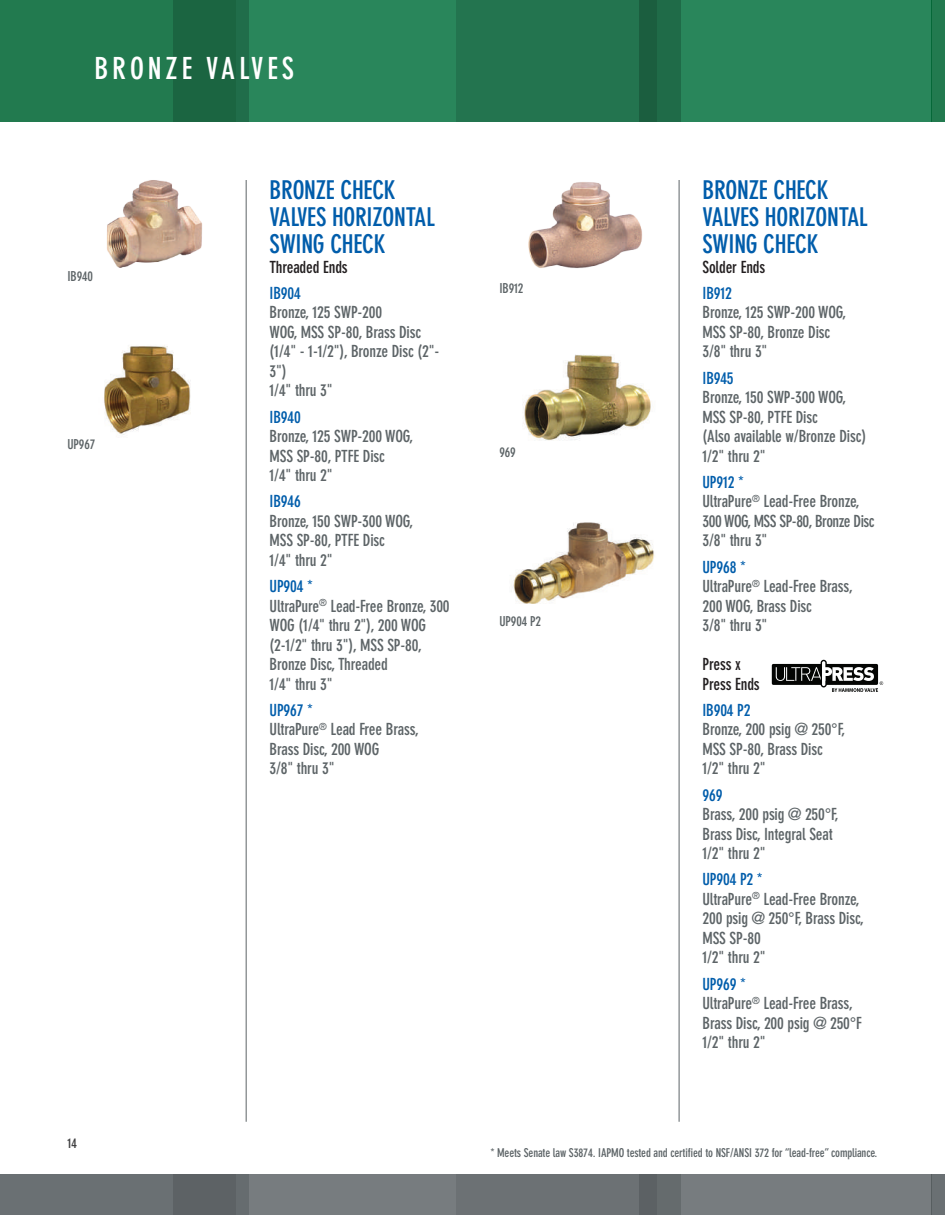
<style>
.page{position:relative;width:945px;height:1215px;background:#fff}
.page>*{position:absolute;margin:0;border:0;box-sizing:border-box;transform-origin:0 0}
.t1{font:700 condensed 30px "DIN Neuzeit Grotesk";letter-spacing:.13em;color:#fff}
.t2{font:700 condensed 25.5px/27px "DIN Neuzeit Grotesk";letter-spacing:-.01em;color:#015dab}
.t3{font:700 condensed 16.5px/19.5px "DIN Neuzeit Grotesk";letter-spacing:-.01em;color:#5d6467}
.t4{font:700 condensed 16.5px/19.5px "DIN Neuzeit Grotesk";letter-spacing:-.03em;color:#5d6467}
.t5{font:700 condensed 16.5px/19.5px "DIN Neuzeit Grotesk";letter-spacing:-.01em;color:#231f20}
.t6{font:700 condensed 16.5px "DIN Neuzeit Grotesk";letter-spacing:-.01em;color:#015dab}
.t7{font:700 condensed 13.5px "DIN Neuzeit Grotesk";letter-spacing:-.01em;color:#5d6467}
.t8{font:700 condensed 13.5px "DIN Neuzeit Grotesk";color:#3e3e3f}
.t9{font:700 condensed 12px "DIN Neuzeit Grotesk";letter-spacing:-.01em;color:#5d6467}
.s1{color:#015dab}
</style>
<div class="page">
<div style="left:0;top:1174px;width:932px;height:41px;background:#777c7f"></div>
<div style="left:0;top:1174px;width:236px;height:41px;background:#6a7073"></div>
<div style="left:173px;top:1174px;width:76px;height:41px;background:#5d6467"></div>
<div style="left:456px;top:1174px;width:201px;height:41px;background:#6c7174"></div>
<div style="left:640px;top:1174px;width:41px;height:41px;background:#656b6d"></div>
<div style="left:932px;top:1174px;width:13px;height:41px;background:#6a7073"></div>
<div style="left:0;top:0;width:932px;height:122px;background:#29865b"></div>
<div style="left:0;top:0;width:236px;height:122px;background:#227a4f"></div>
<div style="left:173px;top:0;width:76px;height:122px;background:#1b6541"></div>
<div style="left:456px;top:0;width:201px;height:122px;background:#23744f"></div>
<div style="left:640px;top:0;width:41px;height:122px;background:linear-gradient(to right,#1a5b3d,#20704b)"></div>
<div style="left:932px;top:0;width:13px;height:122px;background:#227a4f"></div>
<hr style="left:246px;top:180px;width:1px;height:942px;background:#5d6467">
<hr style="left:679px;top:180px;width:1px;height:942px;background:#5d6467">
<img style="left:107px;top:180px;width:95px;height:88px">
<img style="left:528px;top:182px;width:114px;height:86px">
<img style="left:523px;top:354px;width:128px;height:87px">
<img style="left:513px;top:522px;width:142px;height:82px">
<img style="left:104px;top:345px;width:87px;height:90px">
<svg style="left:772px;top:660px;width:111px;height:32px"></svg>
<h1 class="t1" style="left:94px;top:51px;width:201px">BRONZE VALVES</h1>
<p class="t7" style="left:68px;top:268px;width:27px">IB940</p>
<p class="t7" style="left:68px;top:436px;width:29px">UP967</p>
<p class="t8" style="left:68px;top:1135px;width:11px">14</p>
<h2 class="t2" style="left:270px;top:177px;width:167px">BRONZE CHECK<br>VALVES HORIZONTAL<br>SWING CHECK</h2>
<p class="t5" style="left:270px;top:257px;width:80px">Threaded Ends</p>
<p class="t6" style="left:270px;top:283px;width:33px">IB904</p>
<p class="t3" style="left:270px;top:303px;width:171px">Bronze, 125 SWP-200<br>WOG, MSS SP-80, Brass Disc (1/4" - 1-1/2"), Bronze Disc (2"-<br>3")<br>1/4" thru 3"</p>
<p class="t6" style="left:270px;top:407px;width:33px">IB940</p>
<p class="t3" style="left:270px;top:427px;width:145px">Bronze, 125 SWP-200 WOG,<br>MSS SP-80, PTFE Disc<br>1/4" thru 2"</p>
<p class="t6" style="left:270px;top:492px;width:33px">IB946</p>
<p class="t3" style="left:270px;top:512px;width:145px">Bronze, 150 SWP-300 WOG,<br>MSS SP-80, PTFE Disc<br>1/4" thru 2"</p>
<p class="t3" style="left:270px;top:577px;width:182px"><span class="s1">UP904 *<br></span>UltraPure<sup>®</sup> Lead-Free Bronze, 300<br>WOG (1/4" thru 2"), 200 WOG (2-1/2" thru 3"), MSS SP-80,<br>Bronze Disc, Threaded<br>1/4" thru 3"</p>
<p class="t3" style="left:270px;top:700px;width:151px"><span class="s1">UP967 *<br></span>UltraPure<sup>®</sup> Lead Free Brass,<br>Brass Disc, 200 WOG<br>3/8" thru 3"</p>
<p class="t7" style="left:500px;top:281px;width:25px">IB912</p>
<p class="t7" style="left:500px;top:445px;width:18px">969</p>
<p class="t7" style="left:500px;top:613px;width:43px">UP904 P2</p>
<h2 class="t2" style="left:703px;top:177px;width:167px">BRONZE CHECK<br>VALVES HORIZONTAL<br>SWING CHECK</h2>
<p class="t5" style="left:703px;top:257px;width:64px">Solder Ends</p>
<p class="t6" style="left:703px;top:283px;width:31px">IB912</p>
<p class="t3" style="left:703px;top:303px;width:145px">Bronze, 125 SWP-200 WOG,<br>MSS SP-80, Bronze Disc<br>3/8" thru 3"</p>
<p class="t6" style="left:703px;top:368px;width:33px">IB945</p>
<p class="t3" style="left:703px;top:388px;width:165px">Bronze, 150 SWP-300 WOG,<br>MSS SP-80, PTFE Disc<br>(Also available w/Bronze Disc)<br>1/2" thru 2"</p>
<p class="t4" style="left:703px;top:473px;width:174px"><span class="s1">UP912 *<br></span>UltraPure<sup>®</sup> Lead-Free Bronze,<br>300 WOG, MSS SP-80, Bronze Disc<br>3/8" thru 3"</p>
<p class="t3" style="left:703px;top:557px;width:152px"><span class="s1">UP968 *<br></span>UltraPure<sup>®</sup> Lead-Free Brass,<br>200 WOG, Brass Disc<br>3/8" thru 3"</p>
<p class="t5" style="left:703px;top:655px;width:59px">Press x<br>Press Ends</p>
<p class="t6" style="left:703px;top:700px;width:50px">IB904 P2</p>
<p class="t3" style="left:703px;top:720px;width:144px">Bronze, 200 psig @ 250°F,<br>MSS SP-80, Brass Disc<br>1/2" thru 2"</p>
<p class="t6" style="left:703px;top:785px;width:21px">969</p>
<p class="t3" style="left:703px;top:805px;width:138px">Brass, 200 psig @ 250°F,<br>Brass Disc, Integral Seat<br>1/2" thru 2"</p>
<p class="t3" style="left:703px;top:870px;width:163px"><span class="s1">UP904 P2 *<br></span>UltraPure<sup>®</sup> Lead-Free Bronze,<br>200 psig @ 250°F, Brass Disc,<br>MSS SP-80<br>1/2" thru 2"</p>
<p class="t3" style="left:703px;top:974px;width:161px"><span class="s1">UP969 *<br></span>UltraPure<sup>®</sup> Lead-Free Brass,<br>Brass Disc, 200 psig @ 250°F<br>1/2" thru 2"</p>
<p class="t9" style="left:490px;top:1145px;width:389px">* Meets Senate law S3874. IAPMO tested and certified to NSF/ANSI 372 for “lead-free” compliance.</p>
</div>
